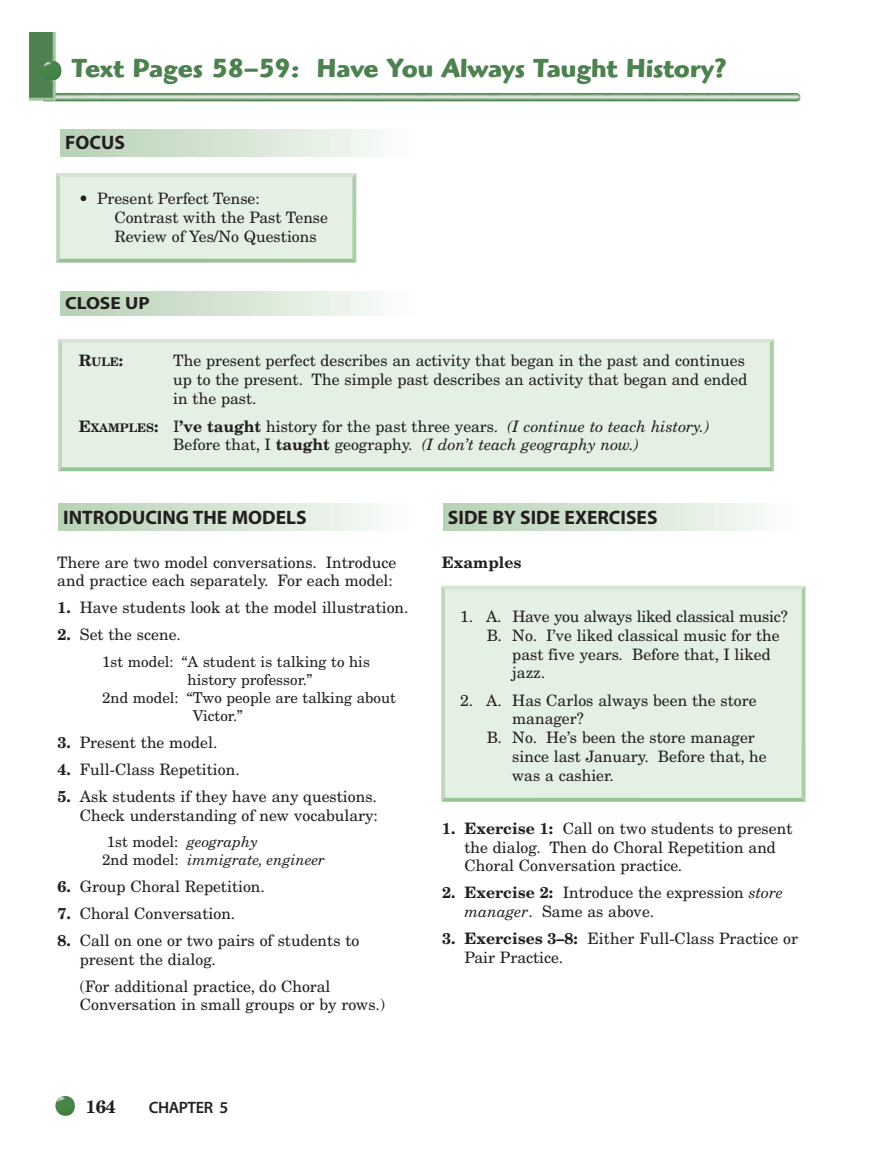
<style>
.page{position:relative;width:891px;height:1176px;background:#fff}
.page>*{position:absolute;margin:0;border:0;box-sizing:border-box;transform-origin:0 0}
.t1{font:700 27px "Highlander";color:#4d814f}
.t2{font:19.5px "Myriad MM 700 600";color:#231f20}
.t3{font:700 18px "New Century Schlbk";color:#231f20}
.t4{font:17.7px "Myriad MM 700 600";color:#231f20;scale:1.11 1}
.t5{font:16.5px "Myriad MM 565 600";letter-spacing:-.025em;color:#231f20}
.t6{font:15.75px/18.8px "New Century Schlbk";color:#231f20}
.t7{font:italic 15.75px/18.8px "New Century Schlbk";color:#231f20}
.t8{font:700 15.75px "New Century Schlbk";color:#231f20}
.t9{font:15px "New Century Schlbk";color:#231f20}
.t10{font:italic 15px/18px "New Century Schlbk";color:#231f20}
.t11{font:700 11.85px "New Century Schlbk";color:#231f20}
.s1{font-size:15.75px}
.s2{font-weight:700;font-style:normal}
.s3{font-weight:700;font-style:normal;font-size:11.85px}
.s4{font-style:normal}
.s5{font-weight:700}
.s6{font-style:italic}
</style>
<div class="page">
<img style="left:55px;top:1096px;width:20px;height:19px">
<img style="left:56px;top:93px;width:745px;height:8px">
<div style="left:29px;top:32px;width:26px;height:68px;background:#4d814f"></div>
<hr style="left:53px;top:32px;width:3px;height:68px;background:#a2c4a0">
<hr style="left:29px;top:98px;width:27px;height:3px;background:#a2c4a0">
<img style="left:43px;top:61px;width:18px;height:19px">
<svg style="left:56px;top:173px;width:300px;height:90px;background:#bad6b7"></svg>
<div style="left:60px;top:177px;width:292px;height:82px;background:#e5f0e4"></div>
<svg style="left:58px;top:339px;width:716px;height:132px;background:#b8d5b5"></svg>
<div style="left:62px;top:343px;width:708px;height:124px;background:#e5f0e4"></div>
<div style="left:61px;top:291px;width:354px;height:25px;background:linear-gradient(to right,#b6d0b3,#fbfdfb)"></div>
<div style="left:61px;top:129px;width:354px;height:27px;background:linear-gradient(to right,#b6d0b3,#fbfdfb)"></div>
<svg style="left:441px;top:586px;width:365px;height:215px;background:#bed8bb"></svg>
<div style="left:445px;top:590px;width:356px;height:207px;background:#e5f0e4"></div>
<div style="left:443px;top:504px;width:354px;height:27px;background:linear-gradient(to right,#b6d0b3,#fbfdfb)"></div>
<div style="left:59px;top:504px;width:354px;height:27px;background:linear-gradient(to right,#b6d0b3,#fbfdfb)"></div>
<h1 class="t1" style="left:72px;top:59px;width:656px">Text Pages 58–59: Have You Always Taught History?</h1>
<p class="t2" style="left:65px;top:135px;width:61px">FOCUS</p>
<p class="t6" style="left:114px;top:191px;width:215px;text-indent:-36px">• Present Perfect Tense:<br>Contrast with the Past Tense<br>Review of Yes/No Questions</p>
<p class="t4" style="left:65px;top:297px;width:78px">CLOSE UP</p>
<p class="t11" style="left:79px;top:358px;width:46px"><span class="s1">R</span>ULE<span class="s1">:</span></p>
<p class="t6" style="left:173px;top:353px;width:576px">The present perfect describes an activity that began in the past and continues up to the present. The simple past describes an activity that began and ended in the past.</p>
<p class="t7" style="left:173px;top:418px;width:538px;text-indent:-94px"><span class="s2">E</span><span class="s3">XAMPLES</span><span class="s2">:</span> <span class="s4">I</span><span class="s2">’ve taught</span> <span class="s4">history for the past three years.</span> (I continue to teach history.)<br><span class="s4">Before that, I</span> <span class="s2">taught</span> <span class="s4">geography.</span> (I don’t teach geography now.)</p>
<p class="t2" style="left:63px;top:510px;width:245px">INTRODUCING THE MODELS</p>
<p class="t2" style="left:448px;top:510px;width:211px">SIDE BY SIDE EXERCISES</p>
<p class="t6" style="left:57px;top:554px;width:341px">There are two model conversations. Introduce and practice each separately. For each model:</p>
<p class="t6" style="left:57px;top:600px;width:353px"><span class="s5">1.</span> Have students look at the model illustration.</p>
<p class="t6" style="left:57px;top:627px;width:125px"><span class="s5">2.</span> Set the scene.</p>
<p class="t9" style="left:102px;top:655px;width:269px">1st model: “A student is talking to his</p>
<p class="t9" style="left:188px;top:673px;width:126px">history professor.”</p>
<p class="t9" style="left:102px;top:691px;width:295px">2nd model: “Two people are talking about</p>
<p class="t9" style="left:193px;top:709px;width:51px">Victor.”</p>
<p class="t6" style="left:57px;top:734px;width:162px"><span class="s5">3.</span> Present the model.</p>
<p class="t6" style="left:57px;top:761px;width:184px"><span class="s5">4.</span> Full-Class Repetition.</p>
<p class="t6" style="left:57px;top:788px;width:322px;text-align:right"><span class="s5">5.</span> Ask students if they have any questions.<br>Check understanding of new vocabulary:</p>
<p class="t10" style="left:102px;top:833px;width:224px;text-indent:5px"><span class="s4">1st model:</span> geography<br><span class="s4">2nd model:</span> immigrate, engineer</p>
<p class="t6" style="left:57px;top:878px;width:209px"><span class="s5">6.</span> Group Choral Repetition.</p>
<p class="t6" style="left:57px;top:905px;width:179px"><span class="s5">7.</span> Choral Conversation.</p>
<p class="t6" style="left:80px;top:932px;width:281px;text-indent:-22px"><span class="s5">8.</span> Call on one or two pairs of students to present the dialog.</p>
<p class="t6" style="left:80px;top:978px;width:307px">(For additional practice, do Choral<br>Conversation in small groups or by rows.)</p>
<p class="t3" style="left:86px;top:1100px;width:31px">164</p>
<p class="t5" style="left:149px;top:1101px;width:81px">CHAPTER 5</p>
<p class="t8" style="left:442px;top:556px;width:81px">Examples</p>
<p class="t6" style="left:460px;top:608px;width:329px">1. A. Have you always liked classical music?</p>
<p class="t6" style="left:487px;top:627px;width:295px">B. No. I’ve liked classical music for the</p>
<p class="t6" style="left:512px;top:646px;width:260px">past five years. Before that, I liked</p>
<p class="t6" style="left:512px;top:665px;width:34px">jazz.</p>
<p class="t6" style="left:460px;top:692px;width:298px">2. A. Has Carlos always been the store</p>
<p class="t6" style="left:512px;top:711px;width:73px">manager?</p>
<p class="t6" style="left:487px;top:730px;width:270px">B. No. He’s been the store manager</p>
<p class="t6" style="left:512px;top:748px;width:256px">since last January. Before that, he</p>
<p class="t6" style="left:512px;top:767px;width:103px">was a cashier.</p>
<p class="t6" style="left:464px;top:820px;width:329px;text-indent:-22px"><span class="s5">1. Exercise 1:</span> Call on two students to present the dialog. Then do Choral Repetition and<br>Choral Conversation practice.</p>
<p class="t6" style="left:464px;top:884px;width:320px;text-indent:-22px"><span class="s5">2. Exercise 2:</span> Introduce the expression <span class="s6">store manager</span>. Same as above.</p>
<p class="t6" style="left:464px;top:930px;width:335px;text-indent:-22px"><span class="s5">3. Exercises 3–8:</span> Either Full-Class Practice or<br>Pair Practice.</p>
</div>
